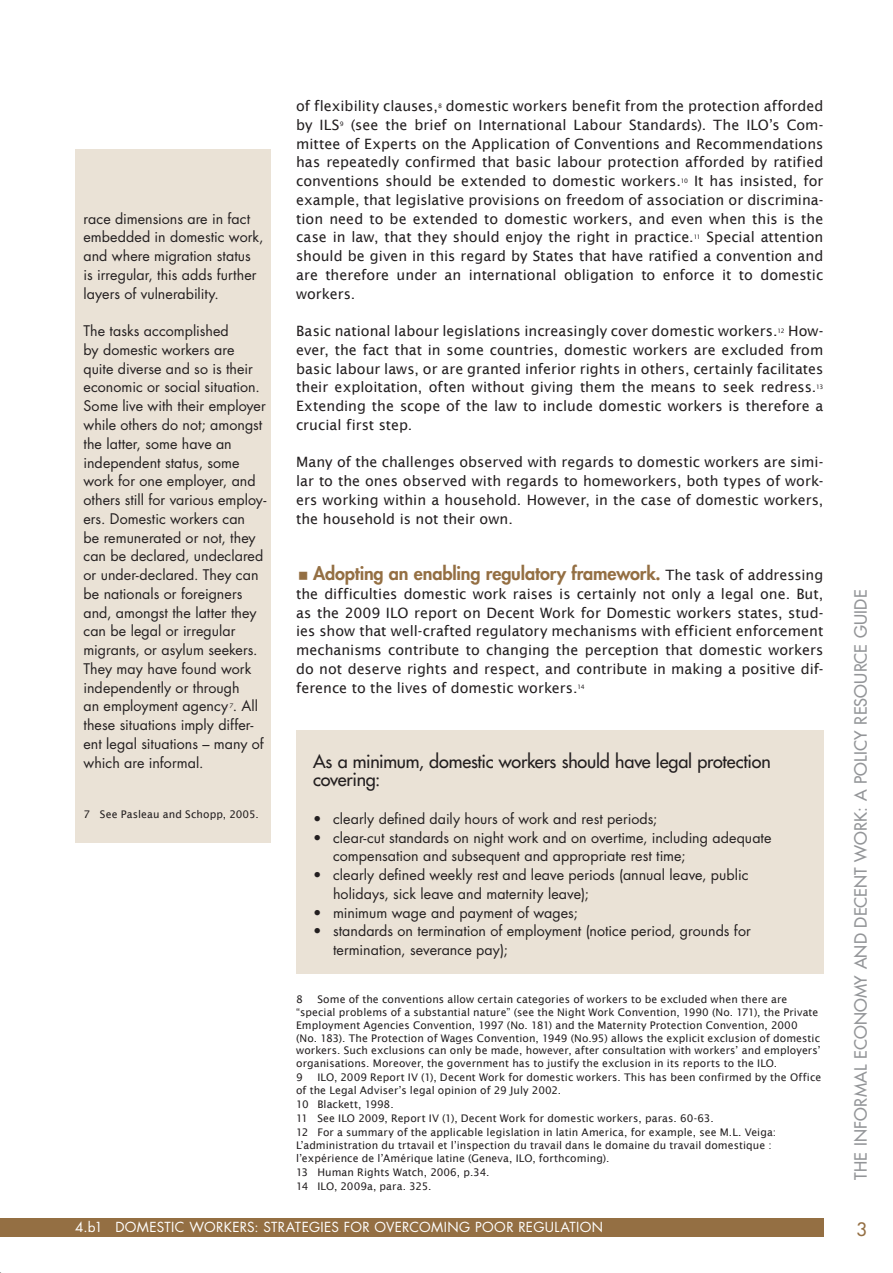
<style>
.page{position:relative;width:893px;height:1273px;background:#fff}
.page>*{position:absolute;margin:0;border:0;box-sizing:border-box;transform-origin:0 0}
.information_notes_dr{font:500 18px "Futura Std";letter-spacing:-.01em;color:#231f20}
.body_page_droite{font:800 18px "Futura Std";letter-spacing:-.005em;color:#946f43}
.t1{font:500 18px "Futura Std";color:#946f43}
.t2{font:500 16.5px "Futura Std";letter-spacing:.02em;color:#939598}
.body_page_droite-2{font:14.25px/18.8px "Lucida Sans";color:#231f20;text-align:justify}
.keypoints{font:14.25px/18.8px "Futura Std";letter-spacing:.005em;color:#231f20}
.information_notes_dr-2{font:14.25px/18.8px "Futura Std";letter-spacing:.005em;color:#231f20}
.notes_bas_de_page_dr{font:14.25px/18.8px "Futura Std";color:#231f20}
.t3{font:13.5px "Futura Std";letter-spacing:.025em;color:#fff}
.notes_bas_de_page_dr-2{font:10.5px/12.8px "Lucida Sans";letter-spacing:.01em;color:#231f20}
.body_page_droite-3{font:6.15px "Lucida Sans";letter-spacing:-.09em;color:#231f20}
.keypoints-2{font:6px "Futura Std";color:#231f20}
.s1{font-family:"Lucida Sans";font-weight:400;font-size:14.25px;color:#231f20}
</style>
<div class="page">
<svg style="left:0;top:1218px;width:1px;height:18px"></svg>
<div style="left:1px;top:1218px;width:822px;height:18px;background:#946f43"></div>
<div style="left:296px;top:730px;width:527px;height:244px;background:#eae2d6"></div>
<div style="left:75px;top:149px;width:196px;height:693px;background:#eae2d6"></div>
<p class="notes_bas_de_page_dr" style="left:84px;top:209px;width:182px">race dimensions are in fact embedded in domestic work, and where migration status is irregular, this adds further layers of vulnerability.</p>
<p class="keypoints" style="left:84px;top:322px;width:184px">The tasks accomplished<br>by domestic workers are quite diverse and so is their economic or social situation.<br>Some live with their employer while others do not; amongst the latter, some have an independent status, some work for one employer, and others still for various employ&shy;ers. Domestic workers can<br>be remunerated or not, they can be declared, undeclared or under-declared. They can be nationals or foreigners and, amongst the latter they can be legal or irregular migrants, or asylum seekers.<br>They may have found work independently or through<br>an employment agency . All</p>
<p class="keypoints-2" style="left:230px;top:702px;width:5px">7</p>
<p class="keypoints" style="left:84px;top:715px;width:182px">these situations imply differ&shy;ent legal situations – many of which are informal.</p>
<p class="notes_bas_de_page_dr-2" style="left:84px;top:808px;width:177px">7 See Pasleau and Schopp, 2005.</p>
<p class="body_page_droite-2" style="left:296px;top:97px;width:143px">of flexibility clauses,</p>
<p class="body_page_droite-3" style="left:438px;top:102px;width:5px">8</p>
<p class="body_page_droite-2" style="left:446px;top:97px;width:379px">domestic workers benefit from the protection afforded</p>
<p class="body_page_droite-2" style="left:296px;top:115px;width:45px">by ILS</p>
<p class="body_page_droite-3" style="left:340px;top:121px;width:5px">9</p>
<p class="body_page_droite-2" style="left:296px;top:115px;width:529px;text-indent:55px">(see the brief on International Labour Standards). The ILO’s Com&shy;mittee of Experts on the Application of Conventions and Recommendations has repeatedly confirmed that basic labour protection afforded by ratified conventions should be extended to domestic workers.</p>
<p class="body_page_droite-2" style="left:296px;top:172px;width:529px;text-indent:398px">It has insisted, for example, that legislative provisions on freedom of association or discrimina&shy;tion need to be extended to domestic workers, and even when this is the case in law, that they should enjoy the right in practice.</p>
<p class="body_page_droite-3" style="left:681px;top:177px;width:9px">10</p>
<p class="body_page_droite-2" style="left:296px;top:228px;width:529px;text-indent:410px">Special attention should be given in this regard by States that have ratified a convention and are therefore under an international obligation to enforce it to domestic workers.</p>
<p class="body_page_droite-2" style="left:296px;top:322px;width:483px">Basic national labour legislations increasingly cover domestic workers.</p>
<p class="body_page_droite-3" style="left:777px;top:327px;width:9px">12</p>
<p class="body_page_droite-3" style="left:694px;top:233px;width:9px">11</p>
<p class="body_page_droite-2" style="left:296px;top:322px;width:529px;text-indent:492px">How&shy;ever, the fact that in some countries, domestic workers are excluded from basic labour laws, or are granted inferior rights in others, certainly facilitates their exploitation, often without giving them the means to seek redress.</p>
<p class="body_page_droite-3" style="left:816px;top:383px;width:9px">13</p>
<p class="body_page_droite-2" style="left:296px;top:397px;width:529px">Extending the scope of the law to include domestic workers is therefore a crucial first step.</p>
<p class="body_page_droite-2" style="left:296px;top:453px;width:529px">Many of the challenges observed with regards to domestic workers are simi&shy;lar to the ones observed with regards to homeworkers, both types of work&shy;ers working within a household. However, in the case of domestic workers, the household is not their own.</p>
<p class="body_page_droite" style="left:313px;top:562px;width:512px">Adopting an enabling regulatory framework. <span class="s1">The task of addressing</span></p>
<p class="body_page_droite-2" style="left:296px;top:584px;width:529px">the difficulties domestic work raises is certainly not only a legal one. But, as the 2009 ILO report on Decent Work for Domestic workers states, stud&shy;ies show that well-crafted regulatory mechanisms with efficient enforcement mechanisms contribute to changing the perception that domestic workers do not deserve rights and respect, and contribute in making a positive dif&shy;ference to the lives of domestic workers.</p>
<p class="body_page_droite-3" style="left:577px;top:683px;width:9px">14</p>
<p class="information_notes_dr" style="left:313px;top:749px;width:459px">As a minimum, domestic workers should have legal protection</p>
<p class="information_notes_dr" style="left:313px;top:768px;width:69px">covering:</p>
<p class="information_notes_dr-2" style="left:313px;top:809px;width:346px">• clearly defined daily hours of work and rest periods;</p>
<p class="information_notes_dr-2" style="left:333px;top:828px;width:440px;text-indent:-20px">• clear-cut standards on night work and on overtime, including adequate compensation and subsequent and appropriate rest time;</p>
<p class="information_notes_dr-2" style="left:333px;top:865px;width:417px;text-indent:-20px">• clearly defined weekly rest and leave periods (annual leave, public holidays, sick leave and maternity leave);</p>
<p class="information_notes_dr-2" style="left:313px;top:903px;width:266px">• minimum wage and payment of wages;</p>
<p class="information_notes_dr-2" style="left:333px;top:922px;width:419px;text-indent:-20px">• standards on termination of employment (notice period, grounds for termination, severance pay);</p>
<p class="notes_bas_de_page_dr-2" style="left:296px;top:993px;width:526px;text-indent:21px">Some of the conventions allow certain categories of workers to be excluded when there are “special problems of a substantial nature” (see the Night Work Convention, 1990 (No. 171), the Private Employment Agencies Convention, 1997 (No. 181) and the Maternity Protection Convention, 2000 (No. 183). The Protection of Wages Convention, 1949 (No.95) allows the explicit exclusion of domestic workers. Such exclusions can only be made, however, after consultation with workers’ and employers’ organisations. Moreover, the government has to justify the exclusion in its reports to the ILO.</p>
<p class="notes_bas_de_page_dr-2" style="left:296px;top:1071px;width:8px">9</p>
<p class="notes_bas_de_page_dr-2" style="left:296px;top:993px;width:8px">8</p>
<p class="notes_bas_de_page_dr-2" style="left:296px;top:1071px;width:527px;text-indent:21px">ILO, 2009 Report IV (1), Decent Work for domestic workers. This has been confirmed by the Office of the Legal Adviser’s legal opinion of 29 July 2002.</p>
<p class="notes_bas_de_page_dr-2" style="left:296px;top:1098px;width:99px">10 Blackett, 1998.</p>
<p class="notes_bas_de_page_dr-2" style="left:296px;top:1112px;width:419px">11 See ILO 2009, Report IV (1), Decent Work for domestic workers, paras. 60-63.</p>
<p class="notes_bas_de_page_dr-2" style="left:296px;top:1126px;width:482px">12 For a summary of the applicable legislation in latin America, for example, see M.L. Veiga:<br>L’administration du trtavail et l’inspection du travail dans le domaine du travail domestique : l’expérience de l’Amérique latine (Geneva, ILO, forthcoming).</p>
<p class="notes_bas_de_page_dr-2" style="left:296px;top:1165px;width:195px">13 Human Rights Watch, 2006, p.34.</p>
<p class="notes_bas_de_page_dr-2" style="left:296px;top:1179px;width:137px">14 ILO, 2009a, para. 325.</p>
<p class="t2" style="left:850px;top:1180px;width:591px;rotate:-90deg">THE INFORMAL ECONOMY AND DECENT WORK: A POLICY RESOURCE GUIDE</p>
<p class="t3" style="left:75px;top:1219px;width:530px">4.b1 DOMESTIC WORKERS: STRATEGIES FOR OVERCOMING POOR REGULATION</p>
<p class="t1" style="left:856px;top:1218px;width:12px">3</p>
</div>
